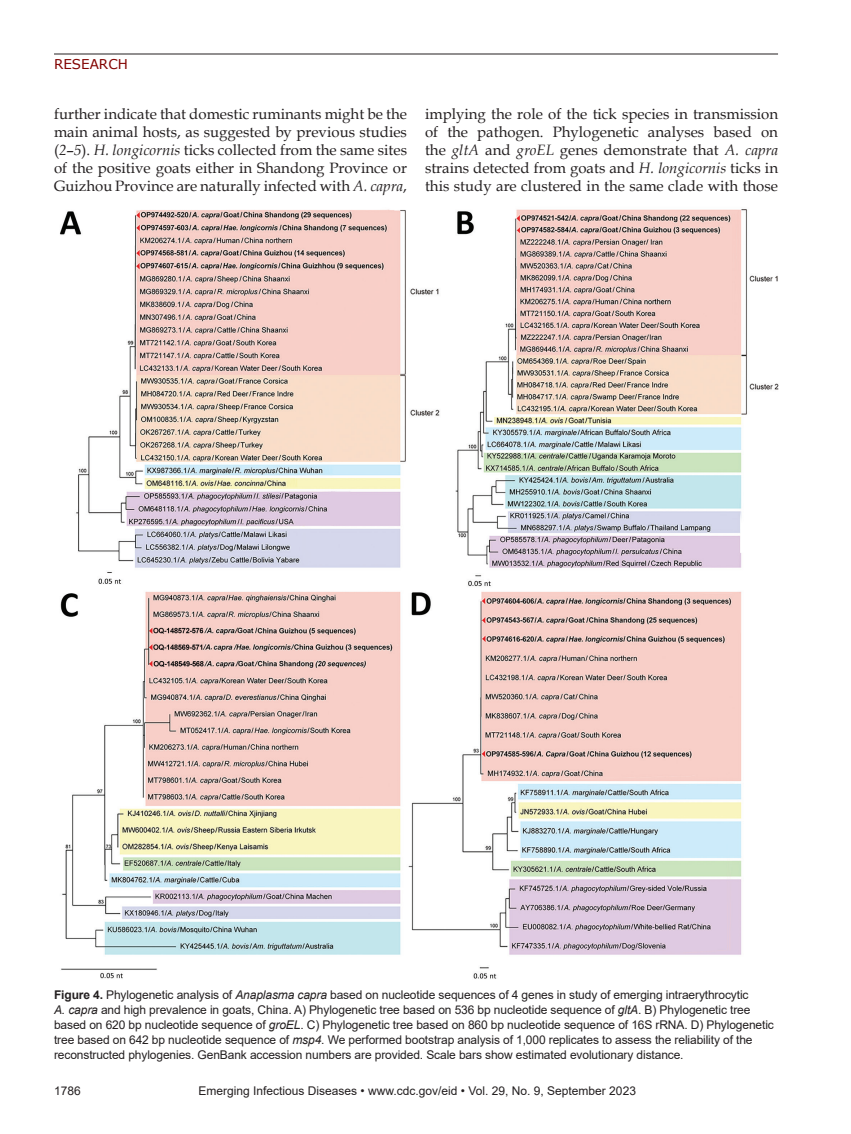
<style>
.page{position:relative;width:851px;height:1134px;background:#fff}
.page>*{position:absolute;margin:0;border:0;box-sizing:border-box;transform-origin:0 0}
.t1{font:15px/18px "Book Antiqua";color:#231f20;text-align:justify}
.t2{font:13.5px "Verdana";color:#820301}
.t3{font:12px/15px "Arial";letter-spacing:-.01em;color:#231f20}
.s1{font-style:italic}
.s2{font-weight:700}
</style>
<div class="page">
<hr style="left:54px;top:54px;width:724px;height:1px;background:#231f20">
<img style="left:60px;top:209px;width:718px;height:770px">
<p class="t2" style="left:54px;top:55px;width:75px">RESEARCH</p>
<p class="t1" style="left:54px;top:104px;width:354px">further indicate that domestic ruminants might be the main animal hosts, as suggested by previous studies (<span class="s1">2</span>–<span class="s1">5</span>). <span class="s1">H. longicornis</span> ticks collected from the same sites of the positive goats either in Shandong Province or Guizhou Province are naturally infected with <span class="s1">A. capra</span>,</p>
<p class="t1" style="left:425px;top:104px;width:354px">implying the role of the tick species in transmission of the pathogen. Phylogenetic analyses based on the <span class="s1">gltA</span> and <span class="s1">groEL</span> genes demonstrate that <span class="s1">A. capra </span>strains detected from goats and <span class="s1">H. longicornis</span> ticks in this study are clustered in the same clade with those</p>
<p class="t3" style="left:54px;top:987px;width:721px"><span class="s2">Figure 4.</span> Phylogenetic analysis of <span class="s1">Anaplasma capra</span> based on nucleotide sequences of 4 genes in study of emerging intraerythrocytic<br><span class="s1">A. capra</span> and high prevalence in goats, China. A) Phylogenetic tree based on 536 bp nucleotide sequence of <span class="s1">gltA</span>. B) Phylogenetic tree based on 620 bp nucleotide sequence of <span class="s1">groEL</span>. C) Phylogenetic tree based on 860 bp nucleotide sequence of 16S rRNA. D) Phylogenetic tree based on 642 bp nucleotide sequence of <span class="s1">msp4</span>. We performed bootstrap analysis of 1,000 replicates to assess the reliability of the reconstructed phylogenies. GenBank accession numbers are provided. Scale bars show estimated evolutionary distance.</p>
<p class="t3" style="left:54px;top:1084px;width:28px">1786</p>
<p class="t3" style="left:198px;top:1084px;width:439px">Emerging Infectious Diseases • www.cdc.gov/eid • Vol. 29, No. 9, September 2023</p>
</div>
